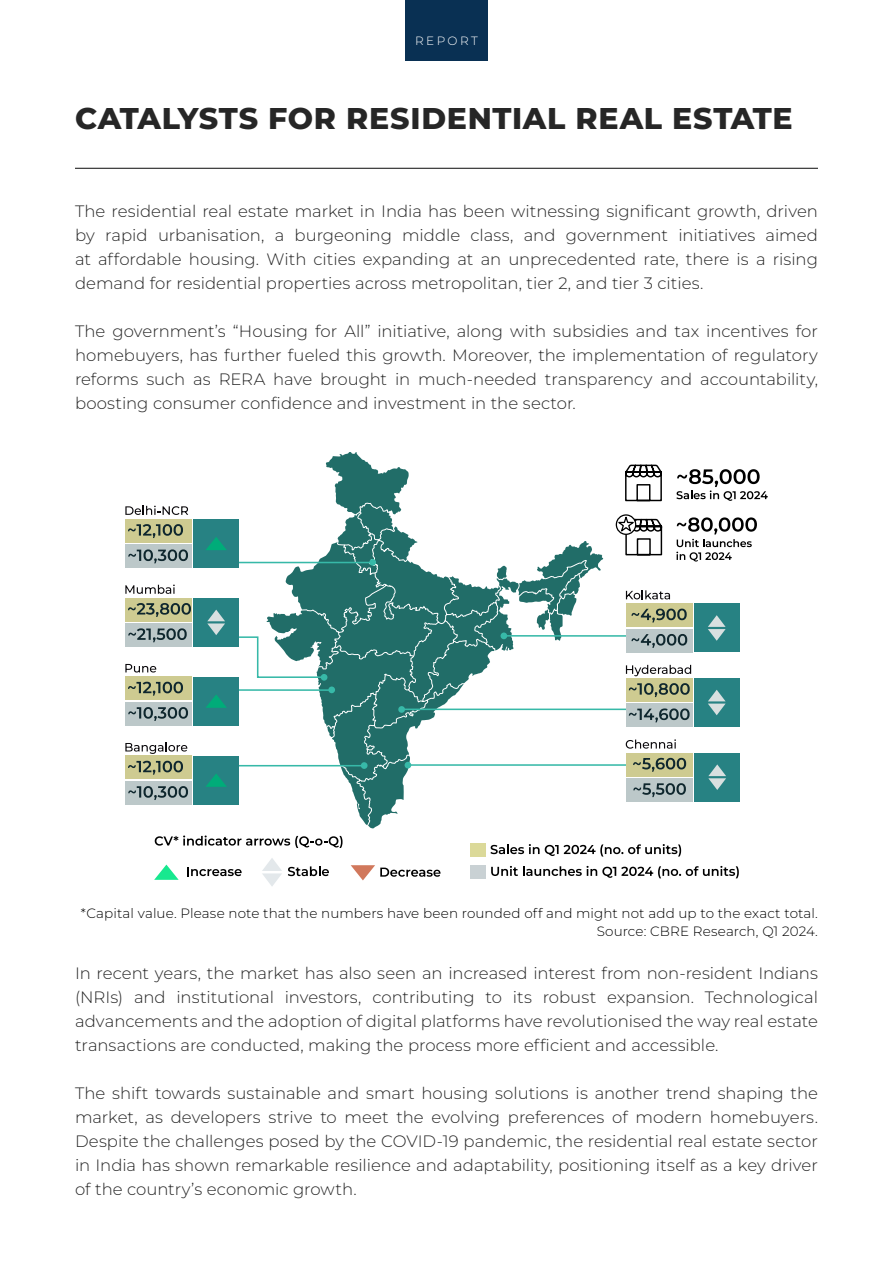
<style>
.page{position:relative;width:893px;height:1263px;background:#fff}
.page>*{position:absolute;margin:0;border:0;box-sizing:border-box;transform-origin:0 0}
.t1{font:800 30px "Montserrat";letter-spacing:.025em;color:#262626}
.t2{font:300 16.5px/24px "Montserrat";color:#262626;text-align:justify}
.Estilo_de_parágrafo_1{font:300 13.5px "Montserrat";letter-spacing:.005em;color:#000}
.t3{font:300 12px "Montserrat";letter-spacing:.2em;color:#fff}
</style>
<div class="page">
<div style="left:405px;top:0;width:83px;height:60px;background:#093053"></div>
<svg style="left:262px;top:858px;width:20px;height:28px"></svg>
<svg style="left:154px;top:864px;width:25px;height:16px"></svg>
<svg style="left:155px;top:835px;width:188px;height:13px"></svg>
<svg style="left:187px;top:867px;width:55px;height:9px"></svg>
<svg style="left:288px;top:866px;width:41px;height:10px"></svg>
<svg style="left:351px;top:865px;width:89px;height:15px"></svg>
<svg style="left:490px;top:844px;width:191px;height:12px"></svg>
<div style="left:470px;top:843px;width:15px;height:14px;background:#dbd999"></div>
<svg style="left:491px;top:866px;width:248px;height:12px"></svg>
<div style="left:470px;top:865px;width:15px;height:14px;background:#c9d1d4"></div>
<svg style="left:267px;top:452px;width:336px;height:377px"></svg>
<svg style="left:299px;top:559px;width:202px;height:268px"></svg>
<svg style="left:334px;top:502px;width:254px;height:157px"></svg>
<hr style="left:506px;top:635px;width:122px;height:2px;background:#37b9a8">
<div style="left:501px;top:632px;width:6px;height:7px;background:#37b9a8;border-radius:50%"></div>
<hr style="left:404px;top:708px;width:232px;height:2px;background:#37b9a8">
<div style="left:398px;top:706px;width:7px;height:7px;background:#37b9a8;border-radius:50%"></div>
<hr style="left:410px;top:764px;width:221px;height:2px;background:#37b9a8">
<svg style="left:405px;top:762px;width:6px;height:6px"></svg>
<hr style="left:209px;top:765px;width:153px;height:1px;background:#37b9a8">
<div style="left:361px;top:762px;width:7px;height:7px;background:#37b9a8;border-radius:50%"></div>
<div style="left:125px;top:756px;width:67px;height:23px;background:#cecb91"></div>
<div style="left:125px;top:781px;width:67px;height:23px;background:#bcc8c9"></div>
<div style="left:194px;top:756px;width:45px;height:48px;background:#278283"></div>
<svg style="left:125px;top:742px;width:62px;height:12px"></svg>
<svg style="left:128px;top:761px;width:55px;height:14px"></svg>
<svg style="left:128px;top:786px;width:60px;height:14px"></svg>
<svg style="left:206px;top:774px;width:21px;height:13px"></svg>
<hr style="left:216px;top:689px;width:113px;height:2px;background:#37b9a8">
<div style="left:328px;top:686px;width:7px;height:7px;background:#37b9a8;border-radius:50%"></div>
<div style="left:125px;top:677px;width:67px;height:23px;background:#cecb91"></div>
<div style="left:125px;top:702px;width:67px;height:23px;background:#bcc8c9"></div>
<div style="left:194px;top:677px;width:45px;height:48px;background:#278283"></div>
<svg style="left:125px;top:664px;width:31px;height:8px"></svg>
<svg style="left:128px;top:682px;width:55px;height:14px"></svg>
<svg style="left:128px;top:707px;width:60px;height:14px"></svg>
<svg style="left:206px;top:695px;width:21px;height:13px"></svg>
<hr style="left:236px;top:562px;width:134px;height:1px;background:#37b9a8">
<div style="left:369px;top:559px;width:7px;height:7px;background:#37b9a8;border-radius:50%"></div>
<div style="left:125px;top:519px;width:67px;height:24px;background:#cecb91"></div>
<div style="left:125px;top:544px;width:67px;height:24px;background:#bcc8c9"></div>
<div style="left:194px;top:519px;width:45px;height:49px;background:#278283"></div>
<svg style="left:125px;top:506px;width:63px;height:9px"></svg>
<svg style="left:128px;top:524px;width:55px;height:14px"></svg>
<svg style="left:128px;top:549px;width:60px;height:14px"></svg>
<svg style="left:206px;top:537px;width:21px;height:13px"></svg>
<div style="left:321px;top:674px;width:6px;height:7px;background:#37b9a8;border-radius:50%"></div>
<svg style="left:239px;top:636px;width:84px;height:43px"></svg>
<div style="left:125px;top:598px;width:67px;height:23px;background:#cecb91"></div>
<div style="left:125px;top:623px;width:67px;height:24px;background:#bcc8c9"></div>
<div style="left:194px;top:598px;width:45px;height:49px;background:#278283"></div>
<svg style="left:125px;top:584px;width:50px;height:10px"></svg>
<svg style="left:128px;top:603px;width:63px;height:14px"></svg>
<svg style="left:128px;top:628px;width:59px;height:14px"></svg>
<svg style="left:207px;top:610px;width:18px;height:25px"></svg>
<div style="left:626px;top:603px;width:66px;height:24px;background:#cecb91"></div>
<div style="left:626px;top:629px;width:66px;height:23px;background:#bcc8c9"></div>
<div style="left:694px;top:603px;width:45px;height:49px;background:#278283"></div>
<svg style="left:626px;top:590px;width:44px;height:9px"></svg>
<svg style="left:631px;top:609px;width:56px;height:13px"></svg>
<svg style="left:631px;top:634px;width:56px;height:14px"></svg>
<svg style="left:708px;top:615px;width:18px;height:26px"></svg>
<div style="left:626px;top:678px;width:66px;height:24px;background:#cecb91"></div>
<div style="left:626px;top:703px;width:66px;height:24px;background:#bcc8c9"></div>
<div style="left:694px;top:678px;width:45px;height:49px;background:#278283"></div>
<svg style="left:626px;top:665px;width:65px;height:11px"></svg>
<svg style="left:629px;top:683px;width:61px;height:14px"></svg>
<svg style="left:629px;top:708px;width:61px;height:14px"></svg>
<svg style="left:708px;top:690px;width:18px;height:25px"></svg>
<div style="left:626px;top:753px;width:67px;height:23px;background:#cecb91"></div>
<div style="left:626px;top:778px;width:67px;height:24px;background:#bcc8c9"></div>
<div style="left:695px;top:753px;width:45px;height:49px;background:#278283"></div>
<svg style="left:626px;top:739px;width:50px;height:10px"></svg>
<svg style="left:633px;top:758px;width:53px;height:14px"></svg>
<svg style="left:633px;top:783px;width:53px;height:14px"></svg>
<svg style="left:708px;top:764px;width:18px;height:26px"></svg>
<svg style="left:625px;top:464px;width:37px;height:38px"></svg>
<svg style="left:676px;top:469px;width:92px;height:32px"></svg>
<svg style="left:615px;top:514px;width:48px;height:42px"></svg>
<svg style="left:676px;top:517px;width:81px;height:44px"></svg>
<hr style="left:75px;top:168px;width:743px;height:1px;background:#262626">
<p class="t3" style="left:415px;top:33px;width:64px">REPORT</p>
<p class="t1" style="left:75px;top:98px;width:719px">CATALYSTS FOR RESIDENTIAL REAL ESTATE</p>
<p class="t2" style="left:75px;top:198px;width:744px">The residential real estate market in India has been witnessing significant growth, driven by rapid urbanisation, a burgeoning middle class, and government initiatives aimed at affordable housing. With cities expanding at an unprecedented rate, there is a rising demand for residential properties across metropolitan, tier 2, and tier 3 cities.</p>
<p class="t2" style="left:75px;top:318px;width:744px">The government’s “Housing for All” initiative, along with subsidies and tax incentives for homebuyers, has further fueled this growth. Moreover, the implementation of regulatory reforms such as RERA have brought in much-needed transparency and accountability, boosting consumer confidence and investment in the sector.</p>
<p class="Estilo_de_parágrafo_1" style="left:81px;top:904px;width:739px">*Capital value. Please note that the numbers have been rounded off and might not add up to the exact total.</p>
<p class="Estilo_de_parágrafo_1" style="left:597px;top:922px;width:223px">Source: CBRE Research, Q1 2024.</p>
<p class="t2" style="left:75px;top:961px;width:744px">In recent years, the market has also seen an increased interest from non-resident Indians (NRIs) and institutional investors, contributing to its robust expansion. Technological advancements and the adoption of digital platforms have revolutionised the way real estate transactions are conducted, making the process more efficient and accessible.</p>
<p class="t2" style="left:75px;top:1081px;width:744px">The shift towards sustainable and smart housing solutions is another trend shaping the market, as developers strive to meet the evolving preferences of modern homebuyers.<br>Despite the challenges posed by the COVID-19 pandemic, the residential real estate sector in India has shown remarkable resilience and adaptability, positioning itself as a key driver of the country’s economic growth.</p>
</div>
